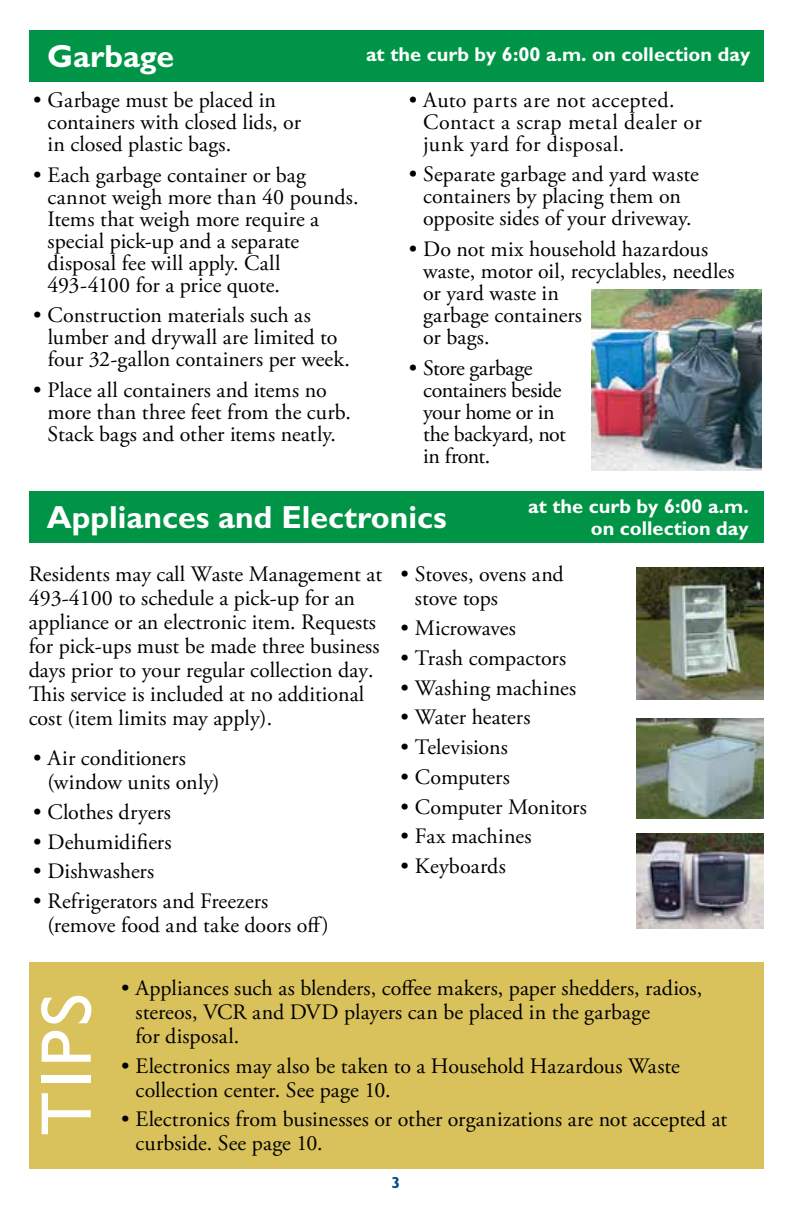
<style>
.page{position:relative;width:792px;height:1224px;background:#fff}
.page>*{position:absolute;margin:0;border:0;box-sizing:border-box;transform-origin:0 0}
.t1{font:72px "Gill Sans Std";color:#fff}
.t2{font:700 32px "Gill Sans Std";color:#fff}
.t3{font:22px/22px "Adobe Garamond Pro";color:#000}
.t4{font:22px/22px "Adobe Garamond Pro";letter-spacing:.025em;color:#000}
.t5{font:22px/22px "Adobe Garamond Pro";letter-spacing:-.02em;color:#000}
.t6{font:700 20px/22px "Gill Sans Std";color:#fff;text-align:right}
.t7{font:700 16px "Gill Sans Std";color:#004b8d}
</style>
<div class="page">
<div style="left:29px;top:30px;width:734px;height:52px;background:#009546"></div>
<img style="left:636px;top:568px;width:127px;height:132px">
<img style="left:636px;top:719px;width:127px;height:100px">
<div style="left:29px;top:962px;width:734px;height:206px;background:#d9c15c"></div>
<div style="left:29px;top:492px;width:735px;height:51px;background:#009546"></div>
<img style="left:592px;top:290px;width:169px;height:181px">
<img style="left:636px;top:834px;width:127px;height:95px">
<h2 class="t2" style="left:47px;top:37px;width:129px">Garbage</h2>
<p class="t3" style="left:48px;top:90px;width:255px;text-indent:-14px">• Garbage must be placed in containers with closed lids, or in closed plastic bags.</p>
<p class="t3" style="left:48px;top:164px;width:312px;text-indent:-14px">• Each garbage container or bag cannot weigh more than 40 pounds.<br>Items that weigh more require a special pick-up and a separate disposal fee will apply. Call<br>493-4100 for a price quote.</p>
<p class="t3" style="left:48px;top:305px;width:304px;text-indent:-14px">• Construction materials such as lumber and drywall are limited to four 32-gallon containers per week.</p>
<p class="t3" style="left:48px;top:380px;width:305px;text-indent:-14px">• Place all containers and items no more than three feet from the curb.<br>Stack bags and other items neatly.</p>
<p class="t6" style="left:366px;top:44px;width:386px">at the curb by 6:00 a.m. on collection day</p>
<p class="t4" style="left:423px;top:90px;width:280px;text-indent:-14px">• Auto parts are not accepted.<br>Contact a scrap metal dealer or junk yard for disposal.</p>
<p class="t3" style="left:409px;top:164px;width:292px;text-align:center">• Separate garbage and yard waste containers by placing them on opposite sides of your driveway.</p>
<p class="t3" style="left:423px;top:239px;width:313px;text-indent:-14px">• Do not mix household hazardous waste, motor oil, recyclables, needles or yard waste in<br>garbage containers<br>or bags.</p>
<p class="t5" style="left:423px;top:358px;width:144px;text-indent:-14px">• Store garbage containers beside your home or in the backyard, not in front.</p>
<h2 class="t2" style="left:47px;top:499px;width:401px">Appliances and Electronics</h2>
<p class="t6" style="left:528px;top:495px;width:222px">at the curb by 6:00 a.m. on collection day</p>
<p class="t3" style="left:29px;top:563px;width:355px;line-height:24px">Residents may call Waste Management at 493-4100 to schedule a pick-up for an appliance or an electronic item. Requests for pick-ups must be made three business days prior to your regular collection day.<br>This service is included at no additional cost (item limits may apply).</p>
<p class="t3" style="left:48px;top:747px;width:173px;line-height:24px;text-indent:-14px">• Air conditioners (window units only)</p>
<p class="t3" style="left:33px;top:802px;width:139px">• Clothes dryers</p>
<p class="t3" style="left:33px;top:831px;width:140px">• Dehumidifiers</p>
<p class="t3" style="left:33px;top:861px;width:122px">• Dishwashers</p>
<p class="t3" style="left:48px;top:890px;width:283px;line-height:24px;text-indent:-14px">• Refrigerators and Freezers (remove food and take doors off)</p>
<p class="t3" style="left:415px;top:563px;width:150px;line-height:24px;text-indent:-14px">• Stoves, ovens and stove tops</p>
<p class="t3" style="left:401px;top:618px;width:117px">• Microwaves</p>
<p class="t3" style="left:401px;top:648px;width:167px">• Trash compactors</p>
<p class="t3" style="left:401px;top:677px;width:177px">• Washing machines</p>
<p class="t3" style="left:401px;top:707px;width:131px">• Water heaters</p>
<p class="t3" style="left:401px;top:737px;width:109px">• Televisions</p>
<p class="t3" style="left:401px;top:767px;width:111px">• Computers</p>
<p class="t3" style="left:401px;top:796px;width:188px">• Computer Monitors</p>
<p class="t3" style="left:401px;top:826px;width:133px">• Fax machines</p>
<p class="t3" style="left:401px;top:856px;width:107px">• Keyboards</p>
<h1 class="t1" style="left:25px;top:1135px;width:143px;rotate:-90deg">TIPS</h1>
<p class="t3" style="left:136px;top:977px;width:568px;line-height:24px;text-indent:-14px">• Appliances such as blenders, coffee makers, paper shedders, radios, stereos, VCR and DVD players can be placed in the garbage<br>for disposal.</p>
<p class="t3" style="left:136px;top:1054px;width:546px;line-height:24px;text-indent:-14px">• Electronics may also be taken to a Household Hazardous Waste collection center. See page 10.</p>
<p class="t3" style="left:136px;top:1108px;width:593px;line-height:24px;text-indent:-14px">• Electronics from businesses or other organizations are not accepted at curbside. See page 10.</p>
<p class="t7" style="left:392px;top:1173px;width:10px">3</p>
</div>
